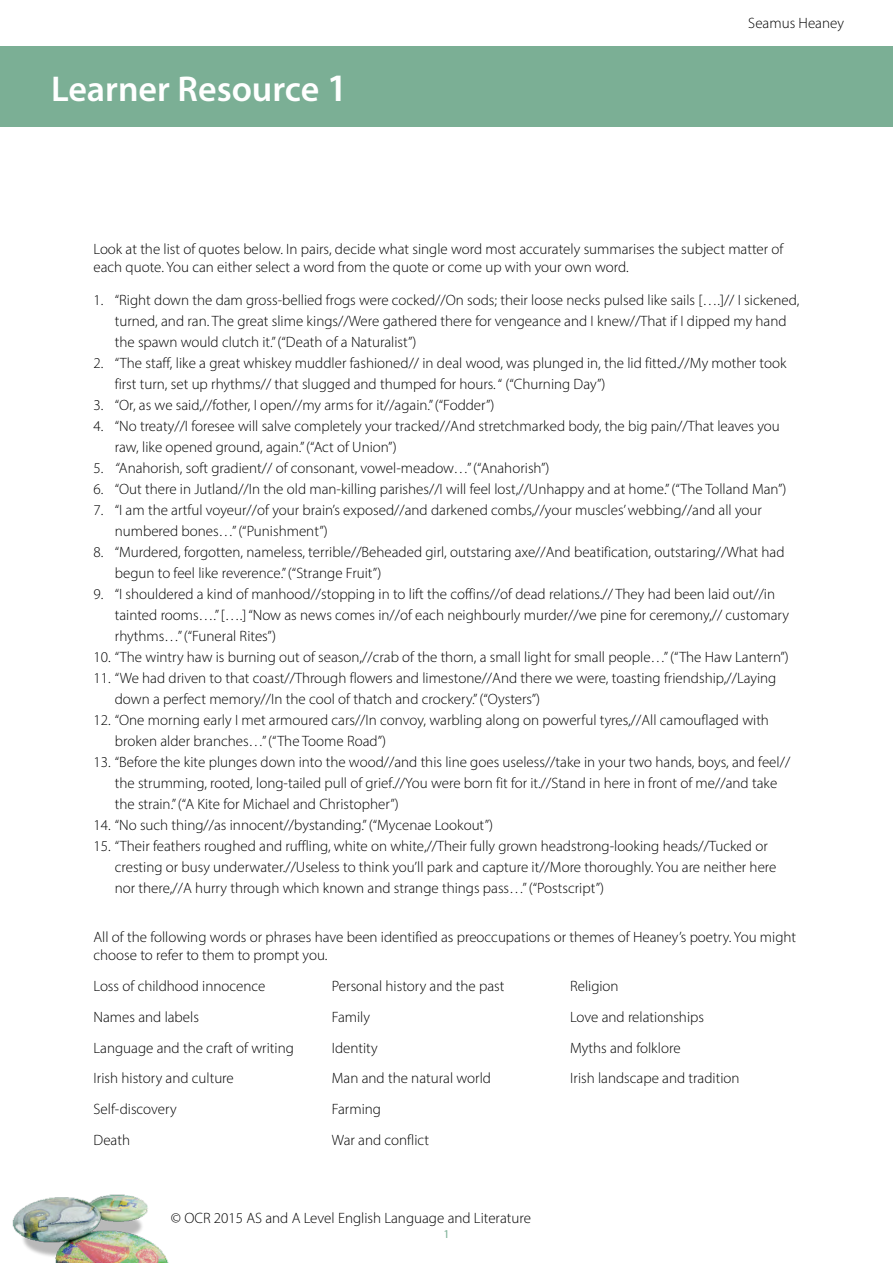
<style>
.page{position:relative;width:893px;height:1263px;background:#fff}
.page>*{position:absolute;margin:0;border:0;box-sizing:border-box;transform-origin:0 0}
.LR_H1{font:600 36px "Myriad Pro";color:#fff}
.LR_body{font:300 15px/21px "Myriad Pro";color:#000}
.t1{font:12px "Myriad Pro";color:#7baf95}
.s1{font-size:39px}
.s2{font-style:italic}
</style>
<div class="page">
<img style="left:12px;top:1194px;width:157px;height:69px">
<div style="left:0;top:47px;width:893px;height:80px;background:#7baf95"></div>
<h1 class="LR_H1" style="left:51px;top:66px;width:298px">Learner Resource <span class="s1">1</span></h1>
<p class="LR_body" style="left:748px;top:13px;width:97px">Seamus Heaney</p>
<p class="LR_body" style="left:94px;top:239px;width:691px;line-height:18px">Look at the list of quotes below. In pairs, decide what single word most accurately summarises the subject matter of each quote. You can either select a word from the quote or come up with your own word.</p>
<p class="LR_body" style="left:115px;top:290px;width:686px;text-indent:-21px">1. “Right down the dam gross-bellied frogs were cocked//On sods; their loose necks pulsed like sails [….]// I sickened, turned, and ran. The great slime kings//Were gathered there for vengeance and I knew//That if I dipped my hand the spawn would clutch it.” (“Death of a Naturalist”)</p>
<p class="LR_body" style="left:115px;top:353px;width:673px;text-indent:-21px">2. “The staff, like a great whiskey muddler fashioned// in deal wood, was plunged in, the lid fitted.//My mother took first turn, set up rhythms// that slugged and thumped for hours. “ (“Churning Day”)</p>
<p class="LR_body" style="left:94px;top:395px;width:403px">3. “Or, as we said,//fother, I open//my arms for it//again.” (“Fodder”)</p>
<p class="LR_body" style="left:115px;top:416px;width:667px;text-indent:-21px">4. “No treaty//I foresee will salve completely your tracked//And stretchmarked body, the big pain//That leaves you raw, like opened ground, again.” (“Act of Union”)</p>
<p class="LR_body" style="left:94px;top:458px;width:457px">5. <span class="s2">“</span>Anahorish, soft gradient// of consonant, vowel-meadow…” (“Anahorish”)</p>
<p class="LR_body" style="left:94px;top:479px;width:694px">6. “Out there in Jutland//In the old man-killing parishes//I will feel lost,//Unhappy and at home.” (“The Tolland Man”)</p>
<p class="LR_body" style="left:115px;top:500px;width:649px;text-indent:-21px">7. “I am the artful voyeur//of your brain’s exposed//and darkened combs,//your muscles’ webbing//and all your numbered bones…” (“Punishment”)</p>
<p class="LR_body" style="left:115px;top:542px;width:671px;text-indent:-21px">8. “Murdered, forgotten, nameless, terrible//Beheaded girl, outstaring axe//And beatification, outstaring//What had begun to feel like reverence.” (“Strange Fruit”)</p>
<p class="LR_body" style="left:115px;top:584px;width:676px;text-indent:-21px">9. “I shouldered a kind of manhood//stopping in to lift the coffins//of dead relations.// They had been laid out//in tainted rooms….” [….] “Now as news comes in//of each neighbourly murder//we pine for ceremony,// customary rhythms…” (“Funeral Rites”)</p>
<p class="LR_body" style="left:94px;top:647px;width:697px">10. “The wintry haw is burning out of season,//crab of the thorn, a small light for small people…” (“The Haw Lantern”)</p>
<p class="LR_body" style="left:115px;top:668px;width:663px;text-indent:-21px">11. “We had driven to that coast//Through flowers and limestone//And there we were, toasting friendship,//Laying down a perfect memory//In the cool of thatch and crockery.” (“Oysters”)</p>
<p class="LR_body" style="left:115px;top:710px;width:656px;text-indent:-21px">12. “One morning early I met armoured cars//In convoy, warbling along on powerful tyres,//All camouflaged with broken alder branches…” (“The Toome Road”)</p>
<p class="LR_body" style="left:115px;top:752px;width:677px;text-indent:-21px">13. “Before the kite plunges down into the wood//and this line goes useless//take in your two hands, boys, and feel// the strumming, rooted, long-tailed pull of grief.//You were born fit for it.//Stand in here in front of me//and take the strain.” (“A Kite for Michael and Christopher”)</p>
<p class="LR_body" style="left:94px;top:815px;width:401px">14. “No such thing//as innocent//bystanding.” (“Mycenae Lookout”)</p>
<p class="LR_body" style="left:115px;top:836px;width:663px;text-indent:-21px">15. “Their feathers roughed and ruffling, white on white,//Their fully grown headstrong-looking heads//Tucked or cresting or busy underwater.//Useless to think you’ll park and capture it//More thoroughly. You are neither here nor there,//A hurry through which known and strange things pass…” (“Postscript”)</p>
<p class="LR_body" style="left:94px;top:928px;width:704px;line-height:18px">All of the following words or phrases have been identified as preoccupations or themes of Heaney’s poetry. You might choose to refer to them to prompt you.</p>
<p class="LR_body" style="left:94px;top:975px;width:173px">Loss of childhood innocence</p>
<p class="LR_body" style="left:94px;top:1006px;width:107px">Names and labels</p>
<p class="LR_body" style="left:94px;top:1037px;width:202px">Language and the craft of writing</p>
<p class="LR_body" style="left:94px;top:1068px;width:142px">Irish history and culture</p>
<p class="LR_body" style="left:94px;top:1098px;width:85px">Self-discovery</p>
<p class="LR_body" style="left:94px;top:1129px;width:38px">Death</p>
<p class="LR_body" style="left:332px;top:975px;width:174px">Personal history and the past</p>
<p class="LR_body" style="left:332px;top:1006px;width:40px">Family</p>
<p class="LR_body" style="left:332px;top:1037px;width:47px">Identity</p>
<p class="LR_body" style="left:332px;top:1068px;width:161px">Man and the natural world</p>
<p class="LR_body" style="left:332px;top:1098px;width:51px">Farming</p>
<p class="LR_body" style="left:332px;top:1129px;width:99px">War and conflict</p>
<p class="LR_body" style="left:570px;top:975px;width:50px">Religion</p>
<p class="LR_body" style="left:570px;top:1006px;width:135px">Love and relationships</p>
<p class="LR_body" style="left:570px;top:1037px;width:112px">Myths and folklore</p>
<p class="LR_body" style="left:570px;top:1068px;width:171px">Irish landscape and tradition</p>
<p class="LR_body" style="left:171px;top:1207px;width:362px">© OCR 2015 AS and A Level English Language and Literature</p>
<p class="t1" style="left:443px;top:1226px;width:8px">1</p>
</div>
